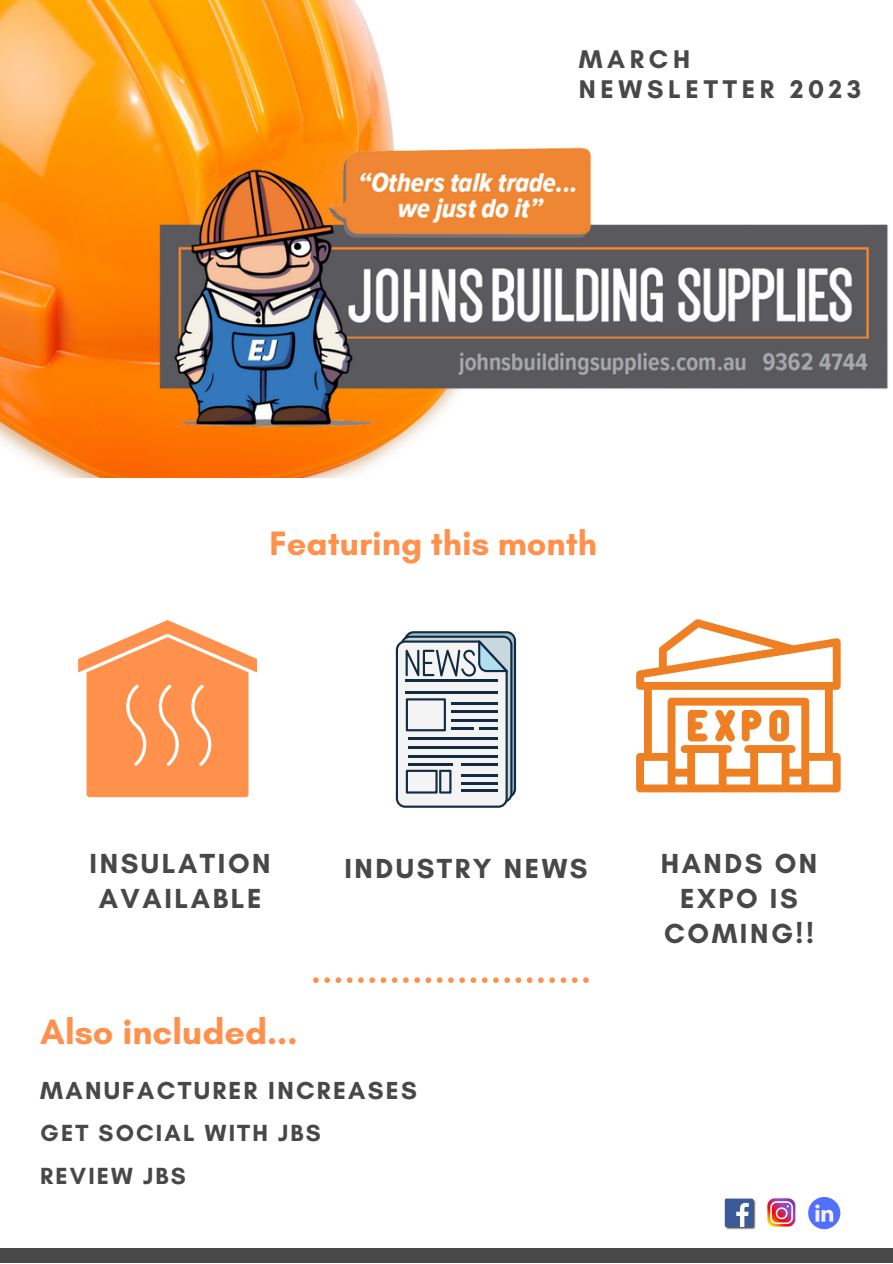
<style>
.page{position:relative;width:893px;height:1264px;background:#fff}
.page>*{position:absolute;margin:0;border:0;box-sizing:border-box;transform-origin:0 0}
.t1{font:700 36px "Glacial Indifference";color:#ff914d}
.t2{font:700 34.5px "Glacial Indifference";color:#ff914d}
.t3{font:700 28.05px/34.8px "Glacial Indifference";letter-spacing:.09em;color:#484848;text-align:center}
.t4{font:700 26.1px/30.3px "Glacial Indifference";letter-spacing:.18em;color:#484848}
.t5{font:700 25.05px "Glacial Indifference";letter-spacing:.09em;color:#484848}
.t6{font:700 23.7px "Glacial Indifference";letter-spacing:.09em;color:#484848}
</style>
<div class="page">
<div style="left:0;top:1248px;width:892px;height:14px;background:#484848"></div>
<svg style="left:313px;top:977px;width:275px;height:6px"></svg>
<img style="left:724px;top:1198px;width:32px;height:32px">
<img style="left:767px;top:1198px;width:29px;height:29px">
<img style="left:808px;top:1197px;width:33px;height:33px">
<svg style="left:78px;top:620px;width:179px;height:177px"></svg>
<img style="left:0;top:0;width:408px;height:478px">
<img style="left:137px;top:100px;width:751px;height:340px">
<svg style="left:396px;top:631px;width:120px;height:176px"></svg>
<svg style="left:636px;top:619px;width:204px;height:173px"></svg>
<p class="t4" style="left:578px;top:43px;width:284px">MARCH<br>NEWSLETTER 2023</p>
<p class="t2" style="left:269px;top:522px;width:329px">Featuring this month</p>
<p class="t3" style="left:90px;top:845px;width:182px">INSULATION<br>AVAILABLE</p>
<p class="t1" style="left:40px;top:1009px;width:258px">Also included...</p>
<p class="t3" style="left:344px;top:850px;width:245px">INDUSTRY NEWS</p>
<p class="t5" style="left:40px;top:1075px;width:378px">MANUFACTURER INCREASES</p>
<p class="t6" style="left:40px;top:1118px;width:282px">GET SOCIAL WITH JBS</p>
<p class="t6" style="left:40px;top:1161px;width:147px">REVIEW JBS</p>
<p class="t3" style="left:660px;top:845px;width:158px">HANDS ON<br>EXPO IS<br>COMING!!</p>
</div>
